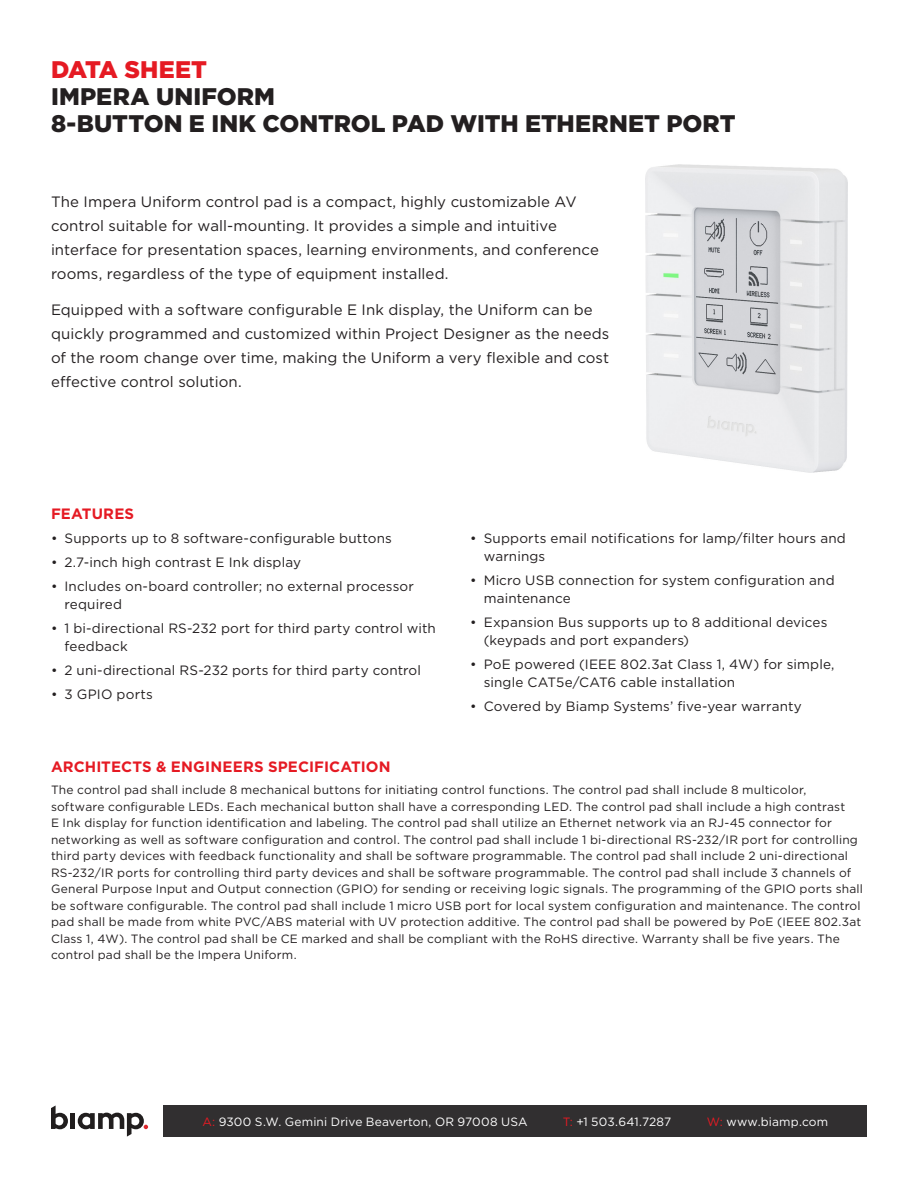
<style>
.page{position:relative;width:918px;height:1188px;background:#fff}
.page>*{position:absolute;margin:0;border:0;box-sizing:border-box;transform-origin:0 0}
.Head{font:900 24px "Gotham";color:#231f20}
.Head-2{font:900 24px "Gotham";color:#e51a23}
.Intro_Body{font:15px/24px "Gotham";letter-spacing:.005em;color:#231f20}
.subhead{font:700 15px "Gotham";letter-spacing:.005em;color:#e51a23}
.t1{font:13.5px/18px "Gotham";letter-spacing:.01em;color:#231f20}
.A_E_body{font:12px/16.5px "Gotham";letter-spacing:.015em;color:#231f20}
.t2{font:12px "Gotham";letter-spacing:.015em;color:#fff}
.s1{color:#e51a23}
</style>
<div class="page">
<svg style="left:51px;top:1106px;width:17px;height:23px"></svg>
<hr style="left:71px;top:1113px;width:4px;height:16px;background:#211e1e">
<svg style="left:78px;top:1113px;width:70px;height:24px"></svg>
<div style="left:164px;top:1106px;width:703px;height:31px;background:#312f30"></div>
<img style="left:645px;top:164px;width:202px;height:309px">
<p class="Head-2" style="left:51px;top:53px;width:158px">DATA SHEET</p>
<p class="Head" style="left:51px;top:80px;width:226px">IMPERA UNIFORM</p>
<p class="Head" style="left:51px;top:107px;width:686px">8-BUTTON E INK CONTROL PAD WITH ETHERNET PORT</p>
<p class="Intro_Body" style="left:51px;top:189px;width:549px">The Impera Uniform control pad is a compact, highly customizable AV control suitable for wall-mounting. It provides a simple and intuitive interface for presentation spaces, learning environments, and conference rooms, regardless of the type of equipment installed.</p>
<p class="Intro_Body" style="left:51px;top:297px;width:560px">Equipped with a software configurable E Ink display, the Uniform can be quickly programmed and customized within Project Designer as the needs of the room change over time, making the Uniform a very flexible and cost effective control solution.</p>
<p class="subhead" style="left:51px;top:504px;width:85px">FEATURES</p>
<p class="t1" style="left:51px;top:529px;width:342px">• Supports up to 8 software-configurable buttons</p>
<p class="t1" style="left:51px;top:553px;width:252px">• 2.7-inch high contrast E Ink display</p>
<p class="t1" style="left:64px;top:577px;width:351px;text-indent:-14px">• Includes on-board controller; no external processor required</p>
<p class="t1" style="left:64px;top:619px;width:373px;text-indent:-14px">• 1 bi-directional RS-232 port for third party control with feedback</p>
<p class="t1" style="left:51px;top:661px;width:371px">• 2 uni-directional RS-232 ports for third party control</p>
<p class="t1" style="left:51px;top:685px;width:103px">• 3 GPIO ports</p>
<p class="t1" style="left:484px;top:529px;width:364px;text-indent:-14px">• Supports email notifications for lamp/filter hours and warnings</p>
<p class="t1" style="left:484px;top:571px;width:352px;text-indent:-14px">• Micro USB connection for system configuration and maintenance</p>
<p class="t1" style="left:484px;top:613px;width:345px;text-indent:-14px">• Expansion Bus supports up to 8 additional devices (keypads and port expanders)</p>
<p class="t1" style="left:484px;top:655px;width:352px;text-indent:-14px">• PoE powered (IEEE 802.3at Class 1, 4W) for simple, single CAT5e/CAT6 cable installation</p>
<p class="t1" style="left:470px;top:697px;width:333px">• Covered by Biamp Systems’ five-year warranty</p>
<p class="subhead" style="left:51px;top:756px;width:341px">ARCHITECTS &amp; ENGINEERS SPECIFICATION</p>
<p class="A_E_body" style="left:51px;top:781px;width:814px">The control pad shall include 8 mechanical buttons for initiating control functions. The control pad shall include 8 multicolor,<br>software configurable LEDs. Each mechanical button shall have a corresponding LED. The control pad shall include a high contrast<br>E Ink display for function identification and labeling. The control pad shall utilize an Ethernet network via an RJ-45 connector for networking as well as software configuration and control. The control pad shall include 1 bi-directional RS-232/IR port for controlling third party devices with feedback functionality and shall be software programmable. The control pad shall include 2 uni-directional RS-232/IR ports for controlling third party devices and shall be software programmable. The control pad shall include 3 channels of General Purpose Input and Output connection (GPIO) for sending or receiving logic signals. The programming of the GPIO ports shall be software configurable. The control pad shall include 1 micro USB port for local system configuration and maintenance. The control pad shall be made from white PVC/ABS material with UV protection additive. The control pad shall be powered by PoE (IEEE 802.3at Class 1, 4W). The control pad shall be CE marked and shall be compliant with the RoHS directive. Warranty shall be five years. The control pad shall be the Impera Uniform.</p>
<p class="t2" style="left:202px;top:1114px;width:327px"><span class="s1">A:</span> 9300 S.W. Gemini Drive Beaverton, OR 97008 USA</p>
<p class="t2" style="left:563px;top:1114px;width:110px"><span class="s1">T:</span> +1 503.641.7287</p>
<p class="t2" style="left:707px;top:1114px;width:123px"><span class="s1">W:</span> www.biamp.com</p>
</div>
